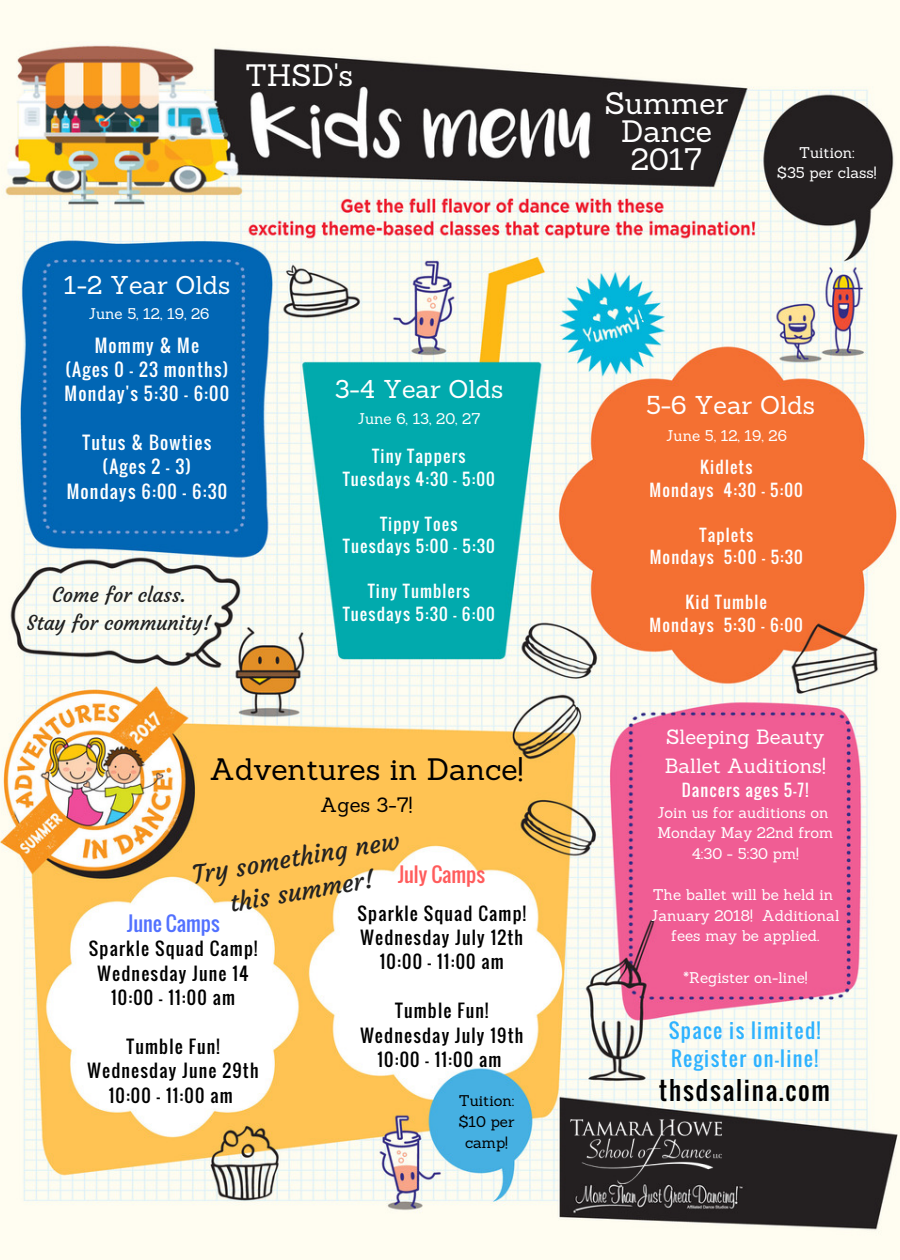
<style>
.page{position:relative;width:900px;height:1260px;background:#fff}
.page>*{position:absolute;margin:0;border:0;box-sizing:border-box;transform-origin:0 0}
.t1{font:30.25px/28px "Sanchez";color:#fff;text-align:center}
.t2{font:30.25px "Sanchez";color:#000}
.t3{font:25.25px "Sanchez";color:#fff}
.t4{font:25.25px/33.8px "Courgette";color:#222;text-align:center}
.t5{font:25.25px "Oswald";letter-spacing:.07em;color:#000}
.t6{font:20px/28px "Oswald";letter-spacing:.07em;color:#2eb2ff}
.t7{font:20px/28px "Courgette";color:#222;text-align:center}
.t8{font:20px/28px "Sanchez";color:#fff}
.t9{font:20px "Oswald";color:#5271ff}
.t10{font:20px "Oswald";color:#ff5c5c}
.t11{font:20px "Sanchez";color:#000}
.t12{font:17.5px/24.5px "Oswald";letter-spacing:.07em;color:#000;text-align:center}
.t13{font:17.5px/24.5px "Oswald";letter-spacing:.07em;color:#fff;text-align:center}
.t14{font:16.25px/22.5px "Oswald";letter-spacing:.07em;color:#fff;text-align:center}
.t15{font:15px/20.5px "Sanchez";color:#fff;text-align:center}
.t16{font:15px/20.5px "Sanchez";color:#000;text-align:center}
</style>
<div class="page">
<img style="left:0;top:0;width:900px;height:1260px">
<img style="left:570px;top:1119px;width:152px;height:64px">
<h1 class="t1" style="left:245px;top:61px;width:110px">THSD's</h1>
<h2 class="t3" style="left:64px;top:269px;width:168px">1-2 Year Olds</h2>
<p class="t15" style="left:89px;top:303px;width:122px">June 5, 12, 19, 26</p>
<p class="t13" style="left:65px;top:332px;width:166px">Mommy &amp; Me<br>(Ages 0 - 23 months)<br>Monday's 5:30 - 6:00</p>
<p class="t13" style="left:67px;top:430px;width:162px">Tutus &amp; Bowties (Ages 2 - 3)<br>Mondays 6:00 - 6:30</p>
<h3 class="t7" style="left:27px;top:581px;width:186px">Come for class.<br>Stay for community!</h3>
<h2 class="t3" style="left:335px;top:372px;width:170px">3-4 Year Olds</h2>
<p class="t15" style="left:358px;top:408px;width:124px">June 6, 13, 20, 27</p>
<p class="t14" style="left:343px;top:445px;width:154px">Tiny Tappers<br>Tuesdays 4:30 - 5:00</p>
<p class="t14" style="left:343px;top:512px;width:153px">Tippy Toes<br>Tuesdays 5:00 - 5:30</p>
<p class="t14" style="left:343px;top:580px;width:154px">Tiny Tumblers<br>Tuesdays 5:30 - 6:00</p>
<h1 class="t2" style="left:210px;top:750px;width:315px">Adventures in Dance!</h1>
<h3 class="t11" style="left:321px;top:792px;width:93px">Ages 3-7!</h3>
<h2 class="t4" style="left:190px;top:859px;width:211px;rotate:-10deg">Try something new this summer!</h2>
<h3 class="t10" style="left:398px;top:859px;width:89px">July Camps</h3>
<p class="t12" style="left:358px;top:900px;width:170px">Sparkle Squad Camp!<br>Wednesday July 12th<br>10:00 - 11:00 am</p>
<p class="t12" style="left:360px;top:998px;width:165px">Tumble Fun!<br>Wednesday July 19th<br>10:00 - 11:00 am</p>
<h3 class="t9" style="left:127px;top:908px;width:94px">June Camps</h3>
<p class="t12" style="left:89px;top:936px;width:170px">Sparkle Squad Camp!<br>Wednesday June 14<br>10:00 - 11:00 am</p>
<p class="t12" style="left:88px;top:1034px;width:173px">Tumble Fun!<br>Wednesday June 29th<br>10:00 - 11:00 am</p>
<p class="t16" style="left:459px;top:1091px;width:57px">Tuition: $10 per camp!</p>
<h1 class="t1" style="left:605px;top:89px;width:125px">Summer<br>Dance<br>2017</h1>
<p class="t15" style="left:777px;top:142px;width:101px">Tuition:<br>$35 per class!</p>
<h2 class="t3" style="left:646px;top:389px;width:170px">5-6 Year Olds</h2>
<p class="t15" style="left:666px;top:425px;width:122px">June 5, 12, 19, 26</p>
<p class="t14" style="left:650px;top:456px;width:155px">Kidlets<br>Mondays 4:30 - 5:00</p>
<p class="t14" style="left:650px;top:523px;width:155px">Taplets<br>Mondays 5:00 - 5:30</p>
<p class="t14" style="left:650px;top:591px;width:155px">Kid Tumble<br>Mondays 5:30 - 6:00</p>
<h3 class="t8" style="left:665px;top:723px;width:162px">Sleeping Beauty<br>Ballet Auditions!</h3>
<p class="t14" style="left:682px;top:778px;width:128px">Dancers ages 5-7!</p>
<p class="t15" style="left:657px;top:802px;width:177px">Join us for auditions on<br>Monday May 22nd from<br>4:30 - 5:30 pm!</p>
<p class="t15" style="left:651px;top:884px;width:190px">The ballet will be held in<br>January 2018! Additional fees may be applied.</p>
<p class="t15" style="left:683px;top:967px;width:126px">*Register on-line!</p>
<h3 class="t6" style="left:669px;top:1016px;width:153px">Space is limited!<br>Register on-line!</h3>
<h2 class="t5" style="left:659px;top:1071px;width:173px">thsdsalina.com</h2>
</div>
